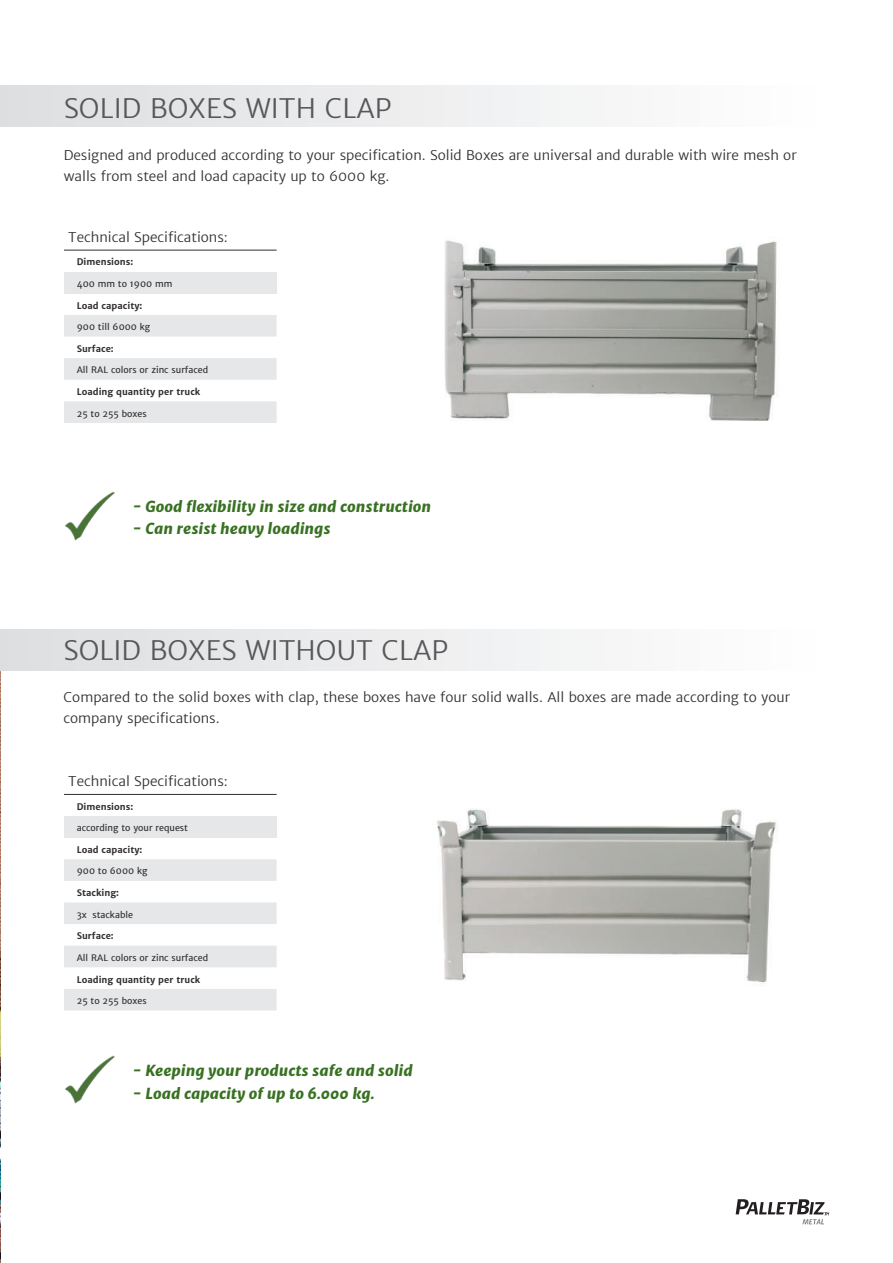
<style>
.page{position:relative;width:893px;height:1263px;background:#fff}
.page>*{position:absolute;margin:0;border:0;box-sizing:border-box;transform-origin:0 0}
.t1{font:300 27px "Merriweather Sans";color:#57585a}
.t2{font:italic 15px "Merriweather Sans Extra Bld";color:#397123}
.t3{font:300 13.5px/21px "Merriweather Sans";color:#312f30}
.t4{font:9px "Merriweather Sans";color:#312f30}
.t5{font:700 9px "Merriweather Sans";color:#312f30}
</style>
<div class="page">
<img style="left:0;top:629px;width:1px;height:634px">
<img style="left:444px;top:240px;width:333px;height:181px">
<div style="left:1px;top:85px;width:820px;height:41px;background:linear-gradient(to right,#dddee0,#fefefe)"></div>
<div style="left:64px;top:272px;width:213px;height:21px;background:#e6e7e9"></div>
<svg style="left:64px;top:315px;width:213px;height:108px"></svg>
<hr style="left:64px;top:250px;width:213px;height:1px;background:#312f30">
<img style="left:65px;top:492px;width:50px;height:48px">
<img style="left:437px;top:808px;width:340px;height:176px">
<div style="left:1px;top:629px;width:820px;height:42px;background:linear-gradient(to right,#dddee0,#fefefe)"></div>
<div style="left:64px;top:816px;width:213px;height:22px;background:#e6e7e9"></div>
<svg style="left:64px;top:859px;width:213px;height:151px"></svg>
<hr style="left:64px;top:794px;width:213px;height:1px;background:#312f30">
<svg style="left:736px;top:1199px;width:93px;height:25px"></svg>
<img style="left:65px;top:1055px;width:50px;height:49px">
<h1 class="t1" style="left:64px;top:91px;width:329px">SOLID BOXES WITH CLAP</h1>
<p class="t3" style="left:64px;top:144px;width:734px">Designed and produced according to your specification. Solid Boxes are universal and durable with wire mesh or walls from steel and load capacity up to 6000 kg.</p>
<p class="t3" style="left:68px;top:226px;width:161px">Technical Specifications:</p>
<p class="t5" style="left:77px;top:257px;width:58px">Dimensions:</p>
<p class="t4" style="left:77px;top:278px;width:97px">400 mm to 1900 mm</p>
<p class="t5" style="left:77px;top:300px;width:67px">Load capacity:</p>
<p class="t4" style="left:77px;top:321px;width:75px">900 till 6000 kg</p>
<p class="t5" style="left:77px;top:343px;width:38px">Surface:</p>
<p class="t4" style="left:77px;top:365px;width:133px">All RAL colors or zinc surfaced</p>
<p class="t5" style="left:77px;top:386px;width:125px">Loading quantity per truck</p>
<p class="t4" style="left:77px;top:408px;width:72px">25 to 255 boxes</p>
<p class="t2" style="left:133px;top:497px;width:300px">- Good flexibility in size and construction</p>
<p class="t2" style="left:133px;top:519px;width:200px">- Can resist heavy loadings</p>
<h1 class="t1" style="left:64px;top:634px;width:386px">SOLID BOXES WITHOUT CLAP</h1>
<p class="t3" style="left:64px;top:687px;width:728px">Compared to the solid boxes with clap, these boxes have four solid walls. All boxes are made according to your company specifications.</p>
<p class="t3" style="left:68px;top:771px;width:161px">Technical Specifications:</p>
<p class="t5" style="left:77px;top:801px;width:58px">Dimensions:</p>
<p class="t4" style="left:77px;top:822px;width:113px">according to your request</p>
<p class="t5" style="left:77px;top:844px;width:67px">Load capacity:</p>
<p class="t4" style="left:77px;top:866px;width:72px">900 to 6000 kg</p>
<p class="t5" style="left:77px;top:887px;width:44px">Stacking:</p>
<p class="t4" style="left:77px;top:909px;width:58px">3x stackable</p>
<p class="t5" style="left:77px;top:930px;width:38px">Surface:</p>
<p class="t4" style="left:77px;top:952px;width:133px">All RAL colors or zinc surfaced</p>
<p class="t5" style="left:77px;top:974px;width:125px">Loading quantity per truck</p>
<p class="t4" style="left:77px;top:995px;width:72px">25 to 255 boxes</p>
<p class="t2" style="left:133px;top:1061px;width:282px">- Keeping your products safe and solid</p>
<p class="t2" style="left:133px;top:1084px;width:244px">- Load capacity of up to 6.000 kg.</p>
</div>
